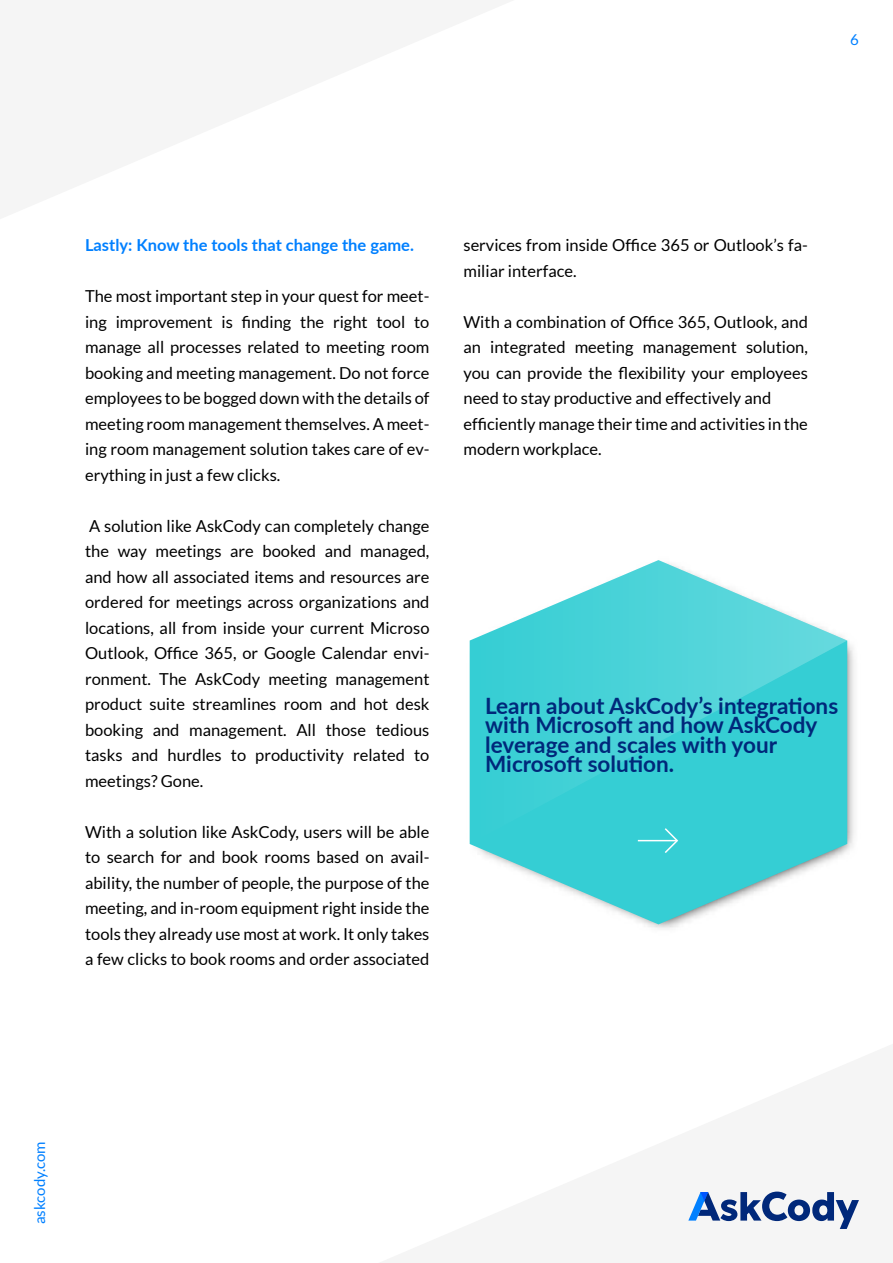
<style>
.page{position:relative;width:893px;height:1263px;background:#fff}
.page>*{position:absolute;margin:0;border:0;box-sizing:border-box;transform-origin:0 0}
.t1{font:700 22.5px/19.5px "Lato";color:#00287a}
.t2{font:16.5px/25.5px "Lato";color:#000;text-align:justify}
.t3{font:700 16.5px "Lato";color:#0080ff}
.t4{font:15px "Lato";color:#0080ff}
</style>
<div class="page">
<svg style="left:688px;top:1191px;width:171px;height:38px"></svg>
<img style="left:469px;top:640px;width:385px;height:289px">
<svg style="left:470px;top:844px;width:377px;height:80px"></svg>
<svg style="left:470px;top:560px;width:377px;height:284px"></svg>
<svg style="left:663px;top:828px;width:15px;height:25px"></svg>
<hr style="left:638px;top:840px;width:39px;height:1px;background:#fff">
<p class="t4" style="left:850px;top:31px;width:10px">6</p>
<p class="t3" style="left:85px;top:233px;width:330px">Lastly: Know the tools that change the game.</p>
<p class="t2" style="left:85px;top:284px;width:346px">The most important step in your quest for meet&shy;ing improvement is finding the right tool to manage all processes related to meeting room booking and meeting management. Do not force employees to be bogged down with the details of meeting room management themselves. A meet&shy;ing room management solution takes care of ev&shy;erything in just a few clicks.</p>
<p class="t2" style="left:85px;top:513px;width:346px">A solution like AskCody can completely change the way meetings are booked and managed, and how all associated items and resources are ordered for meetings across organizations and locations, all from inside your current Microso Outlook, Office 365, or Google Calendar envi&shy;ronment. The AskCody meeting management product suite streamlines room and hot desk booking and management. All those tedious tasks and hurdles to productivity related to meetings? Gone.</p>
<p class="t2" style="left:85px;top:819px;width:346px">With a solution like AskCody, users will be able to search for and book rooms based on avail&shy;ability, the number of people, the purpose of the meeting, and in-room equipment right inside the tools they already use most at work. It only takes a few clicks to book rooms and order associated</p>
<p class="t2" style="left:463px;top:232px;width:346px">services from inside Office 365 or Outlook’s fa&shy;miliar interface.</p>
<p class="t2" style="left:463px;top:309px;width:346px;text-align:left">With a combination of Office 365, Outlook, and an integrated meeting management solution, you can provide the flexibility your employees need to stay productive and effectively and efficiently manage their time and activities in the modern workplace.</p>
<h1 class="t1" style="left:485px;top:695px;width:355px">Learn about AskCody’s integrations with Microsoft and how AskCody leverage and scales with your<br>Microsoft solution.</h1>
<p class="t4" style="left:31px;top:1224px;width:84px;rotate:-90deg">askcody.com</p>
</div>
